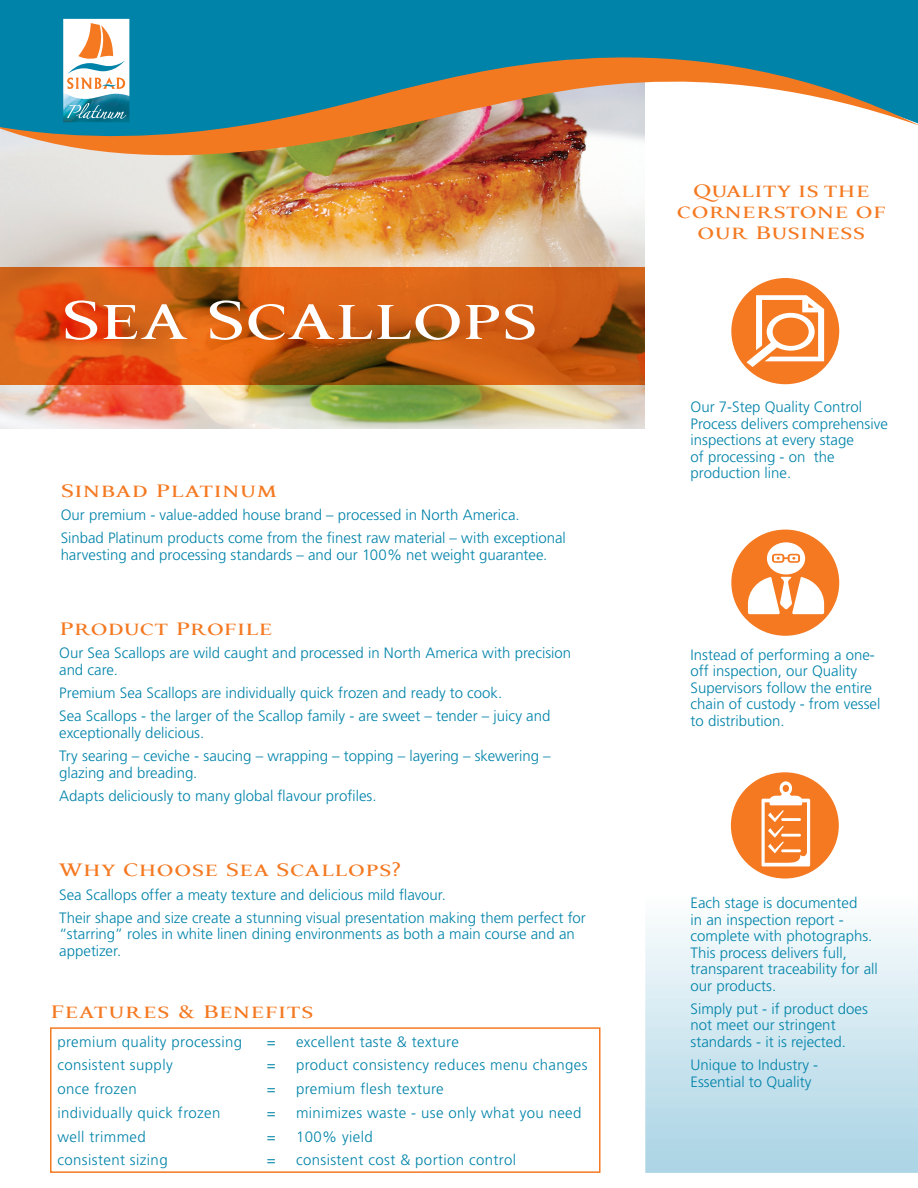
<style>
.page{position:relative;width:918px;height:1188px;background:#fff}
.page>*{position:absolute;margin:0;border:0;box-sizing:border-box;transform-origin:0 0}
.t1{font:700 63px "Questal Small Caps";letter-spacing:-.01em;color:#fff}
.t2{font:700 21px/21px "Questal Small Caps";color:#f47921;text-align:center}
.t3{font:300 15px/16.5px "Frutiger";color:#0083a9}
.t4{font:300 15px "Frutiger";letter-spacing:.025em;color:#0083a9}
</style>
<div class="page">
<img style="left:0;top:162px;width:645px;height:266px">
<svg style="left:645px;top:529px;width:273px;height:644px"></svg>
<svg style="left:0;top:267px;width:645px;height:118px"></svg>
<div style="left:50px;top:1027px;width:551px;height:146px;border:2px solid #f47921"></div>
<div style="left:732px;top:279px;width:106px;height:104px;background:#f47921;border-radius:50%"></div>
<div style="left:731px;top:278px;width:108px;height:106px;border:2px solid #f47921;border-radius:50%"></div>
<svg style="left:746px;top:295px;width:78px;height:72px"></svg>
<div style="left:732px;top:530px;width:106px;height:105px;background:#f47921;border-radius:50%"></div>
<div style="left:731px;top:530px;width:108px;height:106px;border:2px solid #f47921;border-radius:50%"></div>
<svg style="left:748px;top:542px;width:76px;height:72px"></svg>
<div style="left:732px;top:773px;width:106px;height:105px;background:#f47921;border-radius:50%"></div>
<div style="left:731px;top:772px;width:108px;height:107px;border:2px solid #f47921;border-radius:50%"></div>
<svg style="left:762px;top:781px;width:48px;height:85px"></svg>
<div style="left:0;top:0;width:918px;height:16px;background:#0083a9"></div>
<svg style="left:0;top:16px;width:918px;height:146px;fill:#0083a9"></svg>
<svg style="left:61px;top:16px;width:77px;height:109px"></svg>
<h1 class="t1" style="left:61px;top:281px;width:479px">Sea Scallops</h1>
<h2 class="t2" style="left:61px;top:481px;width:217px">Sinbad Platinum</h2>
<p class="t3" style="left:61px;top:503px;width:507px;line-height:23.2px">Our premium - value-added house brand – processed in North America.<br>Sinbad Platinum products come from the finest raw material – with exceptional</p>
<p class="t3" style="left:61px;top:546px;width:488px">harvesting and processing standards – and our 100% net weight guarantee.</p>
<h2 class="t2" style="left:59px;top:619px;width:215px">Product Profile</h2>
<p class="t3" style="left:59px;top:645px;width:513px">Our Sea Scallops are wild caught and processed in North America with precision and care.</p>
<p class="t3" style="left:59px;top:681px;width:493px;line-height:23.2px">Premium Sea Scallops are individually quick frozen and ready to cook.<br>Sea Scallops - the larger of the Scallop family - are sweet – tender – juicy and</p>
<p class="t3" style="left:59px;top:721px;width:493px;line-height:23.2px">exceptionally delicious.<br>Try searing – ceviche - saucing – wrapping – topping – layering – skewering –</p>
<p class="t3" style="left:59px;top:761px;width:319px;line-height:23.2px">glazing and breading.<br>Adapts deliciously to many global flavour profiles.</p>
<h2 class="t2" style="left:59px;top:860px;width:343px">Why Choose Sea Scallops?</h2>
<p class="t3" style="left:59px;top:883px;width:528px;line-height:23.2px">Sea Scallops offer a meaty texture and delicious mild flavour.<br>Their shape and size create a stunning visual presentation making them perfect for</p>
<p class="t3" style="left:59px;top:926px;width:517px">“starring” roles in white linen dining environments as both a main course and an appetizer.</p>
<h2 class="t2" style="left:50px;top:1002px;width:265px">Features &amp; Benefits</h2>
<p class="t4" style="left:58px;top:1033px;width:186px">premium quality processing</p>
<p class="t3" style="left:267px;top:1033px;width:10px">=</p>
<p class="t4" style="left:296px;top:1033px;width:164px">excellent taste &amp; texture</p>
<p class="t4" style="left:58px;top:1057px;width:117px">consistent supply</p>
<p class="t3" style="left:267px;top:1057px;width:10px">=</p>
<p class="t4" style="left:296px;top:1057px;width:293px">product consistency reduces menu changes</p>
<p class="t4" style="left:58px;top:1080px;width:81px">once frozen</p>
<p class="t3" style="left:267px;top:1081px;width:10px">=</p>
<p class="t4" style="left:296px;top:1080px;width:149px">premium flesh texture</p>
<p class="t4" style="left:58px;top:1104px;width:164px">individually quick frozen</p>
<p class="t3" style="left:267px;top:1104px;width:10px">=</p>
<p class="t4" style="left:296px;top:1104px;width:287px">minimizes waste - use only what you need</p>
<p class="t4" style="left:58px;top:1128px;width:90px">well trimmed</p>
<p class="t3" style="left:267px;top:1128px;width:10px">=</p>
<p class="t4" style="left:296px;top:1128px;width:78px">100% yield</p>
<p class="t4" style="left:58px;top:1152px;width:112px">consistent sizing</p>
<p class="t3" style="left:267px;top:1152px;width:10px">=</p>
<p class="t4" style="left:296px;top:1152px;width:222px">consistent cost &amp; portion control</p>
<h2 class="t2" style="left:677px;top:181px;width:211px">Quality is the cornerstone of our Business</h2>
<p class="t3" style="left:691px;top:399px;width:199px">Our 7-Step Quality Control<br>Process delivers comprehensive inspections at every stage<br>of processing - on the production line.</p>
<p class="t3" style="left:691px;top:646px;width:191px">Instead of performing a one&shy;off inspection, our Quality<br>Supervisors follow the entire chain of custody - from vessel to distribution.</p>
<p class="t3" style="left:691px;top:895px;width:189px">Each stage is documented<br>in an inspection report - complete with photographs.<br>This process delivers full, transparent traceability for all our products.</p>
<p class="t3" style="left:691px;top:1000px;width:179px">Simply put - if product does not meet our stringent standards - it is rejected.</p>
<p class="t3" style="left:691px;top:1057px;width:129px">Unique to Industry -<br>Essential to Quality</p>
</div>
